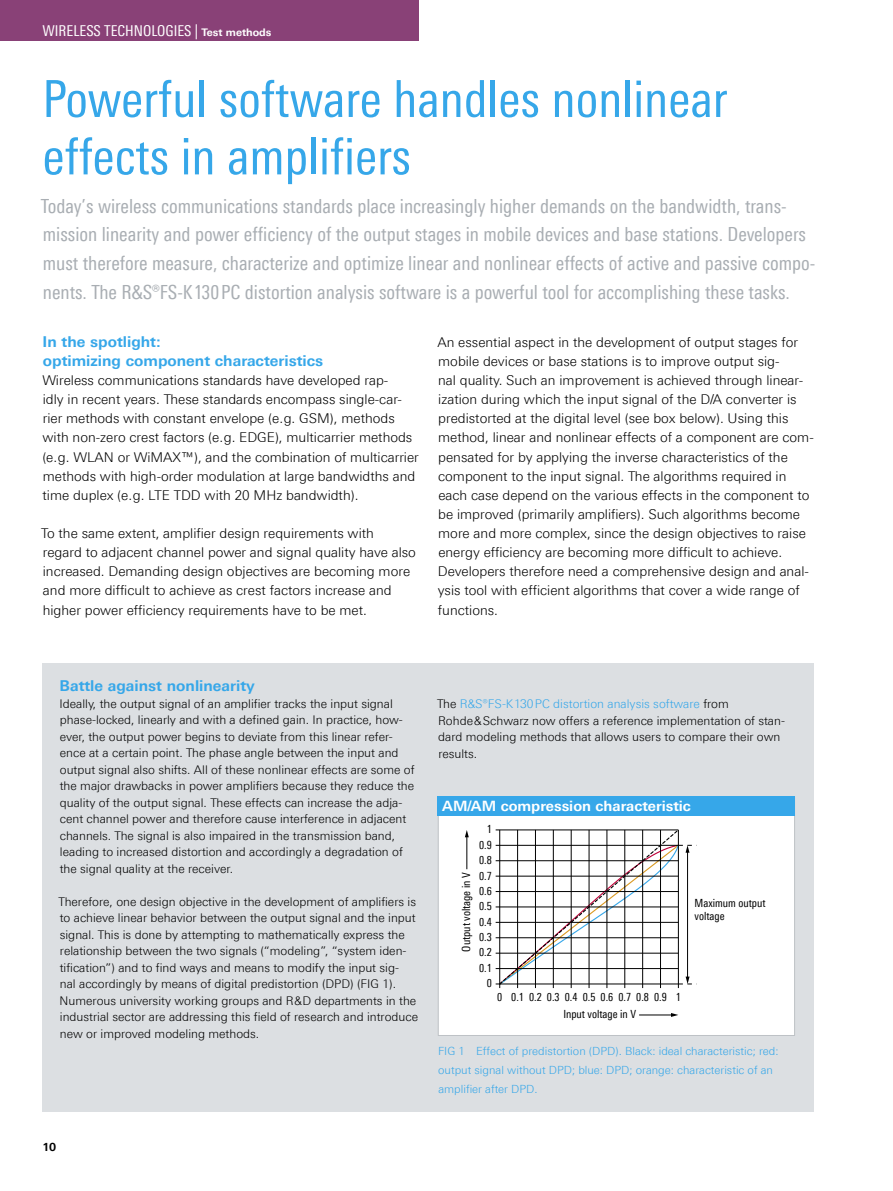
<style>
.page{position:relative;width:893px;height:1191px;background:#fff}
.page>*{position:absolute;margin:0;border:0;box-sizing:border-box;transform-origin:0 0}
._01_Titel_klein{font:51px/57.4px "Linotype Univers 420 Cn";color:#36a7e9}
._02_Einleitung_klein{font:19.5px/28.7px "Linotype Univers 420 Cn";color:#a9aeb3}
._03_Überschrift_1{font:700 15px/19.2px "Linotype Univers 630";color:#36a7e9}
.Rubrik_libü{font:15px "Linotype Univers 420 Cn";color:#fff}
.t1{font:700 14.25px "Linotype Univers 630";color:#fff}
._04_Fließtext_oAo{font:300 13.5px/19.2px "Linotype Univers 330";color:#000}
._04_Fließtext{font:300 13.5px/19.2px "Linotype Univers 330";color:#000}
._8_pt{font:300 12px/16.5px "Linotype Univers 330";color:#000}
._8_pt_oAo{font:300 12px/16.5px "Linotype Univers 330";color:#000}
.Bildlegende{font:300 11.25px/19.2px "Linotype Univers 330";color:#36a7e9}
.t2{font:11.25px/15.5px "Linotype Univers 420 Cn";color:#000}
.t3{font:700 11.25px "Linotype Univers 630";color:#000}
.s1{font-family:"Linotype Univers 630";font-weight:700;font-size:10.5px}
.s2{color:#36a7e9}
</style>
<div class="page">
<div style="left:43px;top:663px;width:771px;height:449px;background:#dcdfe2"></div>
<div style="left:438px;top:815px;width:357px;height:220px;background:#fff"></div>
<div style="left:438px;top:796px;width:357px;height:19px;background:#36a7e9"></div>
<hr style="left:499px;top:830px;width:1px;height:158px;background:#000">
<hr style="left:678px;top:830px;width:1px;height:158px;background:#000">
<hr style="left:517px;top:830px;width:1px;height:158px;background:#000">
<hr style="left:535px;top:830px;width:1px;height:158px;background:#000">
<hr style="left:553px;top:830px;width:1px;height:158px;background:#000">
<hr style="left:571px;top:830px;width:1px;height:158px;background:#000">
<hr style="left:589px;top:830px;width:1px;height:158px;background:#000">
<hr style="left:607px;top:830px;width:1px;height:158px;background:#000">
<hr style="left:624px;top:830px;width:1px;height:158px;background:#000">
<hr style="left:642px;top:830px;width:1px;height:158px;background:#000">
<hr style="left:660px;top:830px;width:1px;height:158px;background:#000">
<hr style="left:496px;top:829px;width:182px;height:1px;background:#000">
<hr style="left:496px;top:983px;width:182px;height:1px;background:#000">
<hr style="left:496px;top:968px;width:182px;height:1px;background:#000">
<hr style="left:496px;top:953px;width:182px;height:1px;background:#000">
<hr style="left:496px;top:937px;width:182px;height:1px;background:#000">
<hr style="left:496px;top:922px;width:182px;height:1px;background:#000">
<hr style="left:496px;top:891px;width:182px;height:1px;background:#000">
<hr style="left:496px;top:876px;width:182px;height:1px;background:#000">
<hr style="left:496px;top:860px;width:182px;height:1px;background:#000">
<hr style="left:496px;top:845px;width:182px;height:1px;background:#000">
<hr style="left:496px;top:906px;width:182px;height:1px;background:#000">
<hr style="left:639px;top:1014px;width:33px;height:1px;background:#000">
<svg style="left:671px;top:1013px;width:7px;height:4px"></svg>
<svg style="left:498px;top:828px;width:199px;height:157px;background:#dcdcdc"></svg>
<hr style="left:467px;top:836px;width:1px;height:33px;background:#000">
<svg style="left:465px;top:830px;width:4px;height:7px"></svg>
<div style="left:0;top:0;width:419px;height:40px;background:#894177"></div>
<p class="Rubrik_libü" style="left:43px;top:22px;width:231px">WIRELESS TECHNOLOGIES | <span class="s1">Test methods</span></p>
<p class="_01_Titel_klein" style="left:42px;top:70px;width:687px">Powerful software handles nonlinear effects in amplifiers</p>
<p class="_02_Einleitung_klein" style="left:41px;top:191px;width:776px">Today’s wireless communications standards place increasingly higher demands on the bandwidth, trans&shy;mission linearity and power efficiency of the output stages in mobile devices and base stations. Developers must therefore measure, characterize and optimize linear and nonlinear effects of active and passive compo&shy;nents. The R&amp;S®FS-K130PC distortion analysis software is a powerful tool for accomplishing these tasks.</p>
<p class="_03_Überschrift_1" style="left:43px;top:331px;width:282px">In the spotlight:<br>optimizing component characteristics</p>
<p class="_04_Fließtext_oAo" style="left:42px;top:370px;width:378px">Wireless communications standards have developed rap-<br>idly in recent years. These standards encompass single-car&shy;rier methods with constant envelope (e.g. GSM), methods with non-zero crest factors (e.g. EDGE), multicarrier methods (e.g. WLAN or WiMAX™), and the combination of multicarrier methods with high-order modulation at large bandwidths and time duplex (e.g. LTE TDD with 20 MHz bandwidth).</p>
<p class="_04_Fließtext" style="left:41px;top:523px;width:376px">To the same extent, amplifier design requirements with regard to adjacent channel power and signal quality have also increased. Demanding design objectives are becoming more and more difficult to achieve as crest factors increase and higher power efficiency requirements have to be met.</p>
<p class="_04_Fließtext_oAo" style="left:437px;top:332px;width:378px">An essential aspect in the development of output stages for mobile devices or base stations is to improve output sig-<br>nal quality. Such an improvement is achieved through linear&shy;ization during which the input signal of the D/A converter is predistorted at the digital level (see box below). Using this method, linear and nonlinear effects of a component are com&shy;pensated for by applying the inverse characteristics of the component to the input signal. The algorithms required in each case depend on the various effects in the component to be improved (primarily amplifiers). Such algorithms become more and more complex, since the design objectives to raise energy efficiency are becoming more difficult to achieve.<br>Developers therefore need a comprehensive design and anal&shy;ysis tool with efficient algorithms that cover a wide range of functions.</p>
<p class="_03_Überschrift_1" style="left:60px;top:676px;width:197px">Battle against nonlinearity</p>
<p class="_8_pt_oAo" style="left:60px;top:695px;width:356px">Ideally, the output signal of an amplifier tracks the input signal phase-locked, linearly and with a defined gain. In practice, how&shy;ever, the output power begins to deviate from this linear refer&shy;ence at a certain point. The phase angle between the input and output signal also shifts. All of these nonlinear effects are some of the major drawbacks in power amplifiers because they reduce the quality of the output signal. These effects can increase the adja&shy;cent channel power and therefore cause interference in adjacent channels. The signal is also impaired in the transmission band, leading to increased distortion and accordingly a degradation of the signal quality at the receiver.</p>
<p class="_8_pt" style="left:59px;top:893px;width:361px">Therefore, one design objective in the development of amplifiers is to achieve linear behavior between the output signal and the input signal. This is done by attempting to mathematically express the relationship between the two signals (“modeling”, “system iden&shy;tification”) and to find ways and means to modify the input sig-<br>nal accordingly by means of digital predistortion (DPD) (FIG 1).<br>Numerous university working groups and R&amp;D departments in the industrial sector are addressing this field of research and introduce new or improved modeling methods.</p>
<p class="t3" style="left:42px;top:1139px;width:15px">10</p>
<p class="_8_pt" style="left:437px;top:696px;width:349px">The <span class="s2">R&amp;S®FS-K130PC distortion analysis software</span> from Rohde&amp;Schwarz now offers a reference implementation of stan&shy;dard modeling methods that allows users to compare their own results.</p>
<p class="t1" style="left:442px;top:797px;width:250px">AM/AM compression characteristic</p>
<p class="t2" style="left:479px;top:821px;width:14px;text-align:right">1<br>0.9<br>0.8<br>0.7<br>0.6<br>0.5<br>0.4<br>0.3<br>0.2<br>0.1<br>0</p>
<p class="t2" style="left:458px;top:951px;width:81px;rotate:-90deg">Output voltage in V</p>
<p class="t2" style="left:497px;top:989px;width:185px">0 0.1 0.2 0.3 0.4 0.5 0.6 0.7 0.8 0.9 1</p>
<p class="t2" style="left:563px;top:1006px;width:74px">Input voltage in V</p>
<p class="t2" style="left:695px;top:896px;width:73px;line-height:12.9px">Maximum output voltage</p>
<p class="Bildlegende" style="left:438px;top:1041px;width:342px">FIG 1 Effect of predistortion (DPD). Black: ideal characteristic; red: output signal without DPD; blue: DPD; orange: characteristic of an amplifier after DPD.</p>
</div>
